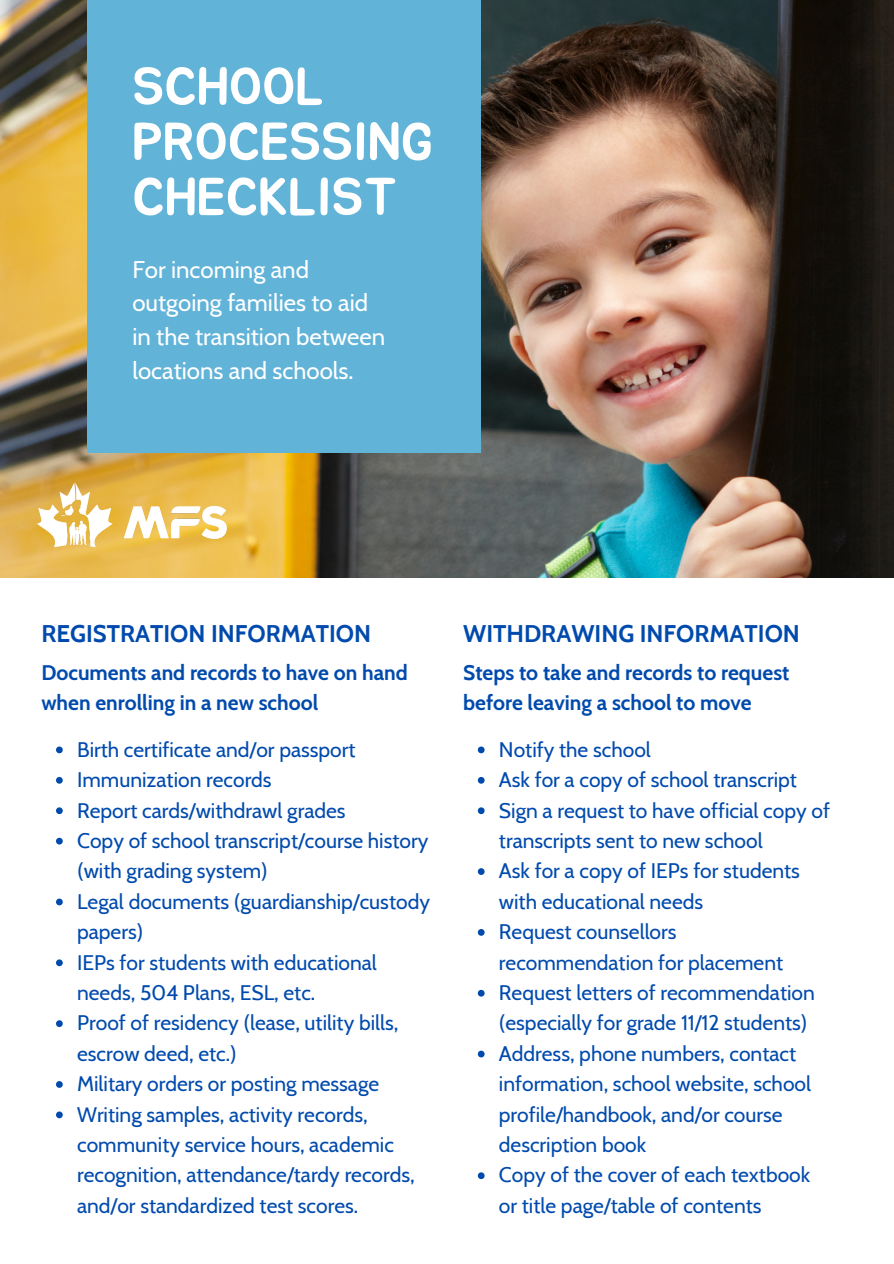
<style>
.page{position:relative;width:894px;height:1264px;background:#fff}
.page>*{position:absolute;margin:0;border:0;box-sizing:border-box;transform-origin:0 0}
.t1{font:52.5px/55.2px "Jua";color:#fff}
.t2{font:24px/33.8px "Cabin";color:#fff}
.t3{font:700 24px "Cabin";color:#004aad}
.t4{font:21px/30.5px "Cabin";color:#004aad}
.t5{font:700 21px/30.5px "Cabin";color:#004aad}
</style>
<div class="page">
<img style="left:0;top:0;width:893px;height:578px">
<div style="left:87px;top:0;width:393px;height:453px;background:#62b3d8"></div>
<img style="left:30px;top:476px;width:204px;height:76px">
<svg style="left:56px;top:746px;width:7px;height:7px"></svg>
<svg style="left:56px;top:777px;width:7px;height:6px"></svg>
<svg style="left:56px;top:807px;width:7px;height:7px"></svg>
<svg style="left:56px;top:837px;width:7px;height:7px"></svg>
<svg style="left:56px;top:898px;width:7px;height:7px"></svg>
<svg style="left:56px;top:959px;width:7px;height:7px"></svg>
<svg style="left:56px;top:1020px;width:7px;height:7px"></svg>
<svg style="left:56px;top:1081px;width:7px;height:6px"></svg>
<svg style="left:56px;top:1111px;width:7px;height:7px"></svg>
<svg style="left:477px;top:746px;width:7px;height:7px"></svg>
<svg style="left:477px;top:777px;width:7px;height:6px"></svg>
<svg style="left:477px;top:807px;width:7px;height:7px"></svg>
<svg style="left:477px;top:868px;width:7px;height:7px"></svg>
<svg style="left:477px;top:929px;width:7px;height:6px"></svg>
<svg style="left:477px;top:989px;width:7px;height:7px"></svg>
<svg style="left:477px;top:1050px;width:7px;height:7px"></svg>
<svg style="left:477px;top:1172px;width:7px;height:7px"></svg>
<p class="t1" style="left:132px;top:61px;width:302px">SCHOOL<br>PROCESSING<br>CHECKLIST</p>
<p class="t2" style="left:132px;top:252px;width:254px">For incoming and outgoing families to aid in the transition between locations and schools.</p>
<p class="t3" style="left:41px;top:619px;width:331px">REGISTRATION INFORMATION</p>
<p class="t5" style="left:41px;top:657px;width:368px">Documents and records to have on hand when enrolling in a new school</p>
<p class="t4" style="left:77px;top:734px;width:280px">Birth certificate and/or passport</p>
<p class="t4" style="left:77px;top:764px;width:196px">Immunization records</p>
<p class="t4" style="left:77px;top:794px;width:270px">Report cards/withdrawl grades</p>
<p class="t4" style="left:77px;top:825px;width:352px">Copy of school transcript/course history (with grading system)</p>
<p class="t4" style="left:77px;top:886px;width:354px">Legal documents (guardianship/custody papers)</p>
<p class="t4" style="left:77px;top:946px;width:301px">IEPs for students with educational needs, 504 Plans, ESL, etc.</p>
<p class="t4" style="left:77px;top:1007px;width:322px">Proof of residency (lease, utility bills, escrow deed, etc.)</p>
<p class="t4" style="left:77px;top:1068px;width:303px">Military orders or posting message</p>
<p class="t4" style="left:77px;top:1098px;width:339px">Writing samples, activity records, community service hours, academic recognition, attendance/tardy records, and/or standardized test scores.</p>
<p class="t3" style="left:463px;top:619px;width:338px">WITHDRAWING INFORMATION</p>
<p class="t5" style="left:463px;top:657px;width:328px">Steps to take and records to request before leaving a school to move</p>
<p class="t4" style="left:499px;top:734px;width:153px">Notify the school</p>
<p class="t4" style="left:499px;top:764px;width:299px">Ask for a copy of school transcript</p>
<p class="t4" style="left:499px;top:794px;width:332px">Sign a request to have official copy of transcripts sent to new school</p>
<p class="t4" style="left:499px;top:855px;width:302px">Ask for a copy of IEPs for students with educational needs</p>
<p class="t4" style="left:499px;top:916px;width:286px">Request counsellors recommendation for placement</p>
<p class="t4" style="left:499px;top:977px;width:317px">Request letters of recommendation (especially for grade 11/12 students)</p>
<p class="t4" style="left:499px;top:1038px;width:313px">Address, phone numbers, contact information, school website, school profile/handbook, and/or course description book</p>
<p class="t4" style="left:499px;top:1159px;width:313px">Copy of the cover of each textbook or title page/table of contents</p>
</div>
